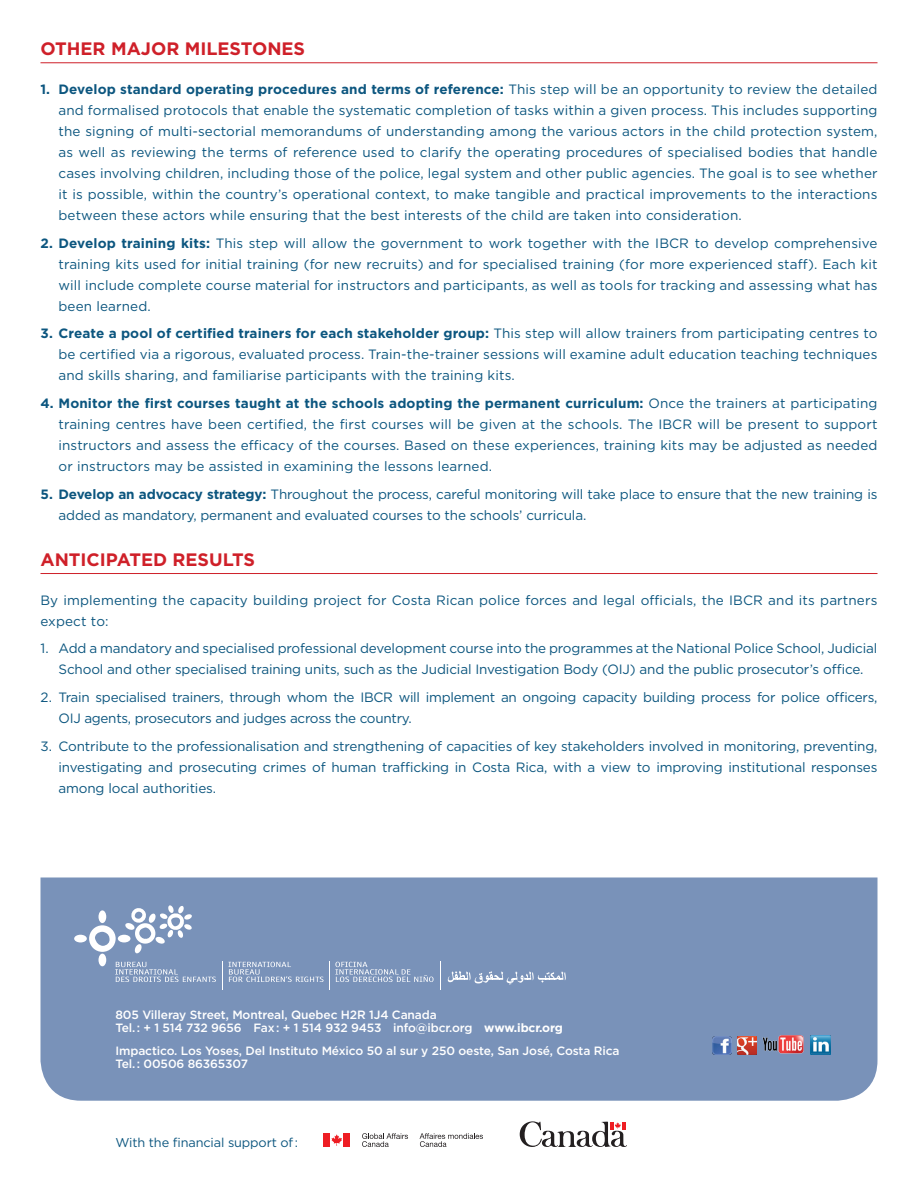
<style>
.page{position:relative;width:918px;height:1188px;background:#fff}
.page>*{position:absolute;margin:0;border:0;box-sizing:border-box;transform-origin:0 0}
.INTERTITRE_rouge{font:700 18px "Gotham";color:#cf2029}
.TEXTE_COURANT{font:13.5px/21px "Gotham";letter-spacing:-.01em;color:#0c567f;text-align:justify}
.TEXTE_COURANT-2{font:13.5px/21px "Gotham";letter-spacing:.01em;color:#0c567f}
.t1{font:12.75px "Gotham";letter-spacing:-.01em;color:#0c567f}
.t2{font:500 12px/13.5px "Gotham";letter-spacing:-.01em;color:#fff}
.s1{font-weight:700}
</style>
<div class="page">
<div style="left:40px;top:878px;width:838px;height:223px;background:#7992b9"></div>
<svg style="left:448px;top:971px;width:118px;height:14px;background:#96a9c8"></svg>
<svg style="left:89px;top:925px;width:27px;height:27px"></svg>
<div style="left:99px;top:910px;width:7px;height:13px;background:#fff;border-radius:50%"></div>
<div style="left:99px;top:954px;width:7px;height:12px;background:#fff;border-radius:50%"></div>
<div style="left:74px;top:935px;width:13px;height:7px;background:#fff;border-radius:50%"></div>
<div style="left:118px;top:935px;width:12px;height:7px;background:#fff;border-radius:50%"></div>
<svg style="left:125px;top:905px;width:67px;height:49px"></svg>
<svg style="left:115px;top:962px;width:101px;height:20px;background:#8ea3c4"></svg>
<svg style="left:222px;top:961px;width:102px;height:28px;background:#899fc1"></svg>
<svg style="left:330px;top:961px;width:104px;height:28px;background:#889ec1"></svg>
<svg style="left:440px;top:961px;width:1px;height:28px"></svg>
<img style="left:713px;top:1036px;width:18px;height:18px">
<img style="left:737px;top:1036px;width:19px;height:19px">
<img style="left:810px;top:1035px;width:20px;height:20px">
<img style="left:762px;top:1035px;width:43px;height:19px">
<hr style="left:40px;top:62px;width:838px;height:1px;background:#cf2029">
<hr style="left:40px;top:573px;width:838px;height:1px;background:#cf2029">
<svg style="left:520px;top:1121px;width:107px;height:26px"></svg>
<svg style="left:332px;top:1134px;width:10px;height:12px"></svg>
<div style="left:323px;top:1133px;width:7px;height:14px;background:#ee1d23"></div>
<div style="left:344px;top:1133px;width:6px;height:14px;background:#ee1d23"></div>
<svg style="left:420px;top:1133px;width:63px;height:14px"></svg>
<svg style="left:362px;top:1133px;width:46px;height:14px"></svg>
<p class="INTERTITRE_rouge" style="left:40px;top:37px;width:266px">OTHER MAJOR MILESTONES</p>
<p class="TEXTE_COURANT" style="left:58px;top:78px;width:821px;text-indent:-18px"><span class="s1">1. Develop standard operating procedures and terms of reference:</span> This step will be an opportunity to review the detailed and formalised protocols that enable the systematic completion of tasks within a given process. This includes supporting the signing of multi-sectorial memorandums of understanding among the various actors in the child protection system, as well as reviewing the terms of reference used to clarify the operating procedures of specialised bodies that handle cases involving children, including those of the police, legal system and other public agencies. The goal is to see whether it is possible, within the country’s operational context, to make tangible and practical improvements to the interactions between these actors while ensuring that the best interests of the child are taken into consideration.</p>
<p class="TEXTE_COURANT" style="left:58px;top:232px;width:821px;text-indent:-18px"><span class="s1">2. Develop training kits:</span> This step will allow the government to work together with the IBCR to develop comprehensive training kits used for initial training (for new recruits) and for specialised training (for more experienced staff). Each kit will include complete course material for instructors and participants, as well as tools for tracking and assessing what has been learned.</p>
<p class="TEXTE_COURANT" style="left:58px;top:323px;width:821px;text-indent:-18px"><span class="s1">3. Create a pool of certified trainers for each stakeholder group:</span> This step will allow trainers from participating centres to be certified via a rigorous, evaluated process. Train-the-trainer sessions will examine adult education teaching techniques and skills sharing, and familiarise participants with the training kits.</p>
<p class="TEXTE_COURANT" style="left:58px;top:393px;width:821px;text-indent:-18px"><span class="s1">4. Monitor the first courses taught at the schools adopting the permanent curriculum:</span> Once the trainers at participating training centres have been certified, the first courses will be given at the schools. The IBCR will be present to support instructors and assess the efficacy of the courses. Based on these experiences, training kits may be adjusted as needed or instructors may be assisted in examining the lessons learned.</p>
<p class="TEXTE_COURANT" style="left:58px;top:483px;width:820px;text-indent:-18px"><span class="s1">5. Develop an advocacy strategy:</span> Throughout the process, careful monitoring will take place to ensure that the new training is added as mandatory, permanent and evaluated courses to the schools’ curricula.</p>
<p class="INTERTITRE_rouge" style="left:40px;top:547px;width:216px">ANTICIPATED RESULTS</p>
<p class="TEXTE_COURANT-2" style="left:40px;top:589px;width:838px">By implementing the capacity building project for Costa Rican police forces and legal officials, the IBCR and its partners expect to:</p>
<p class="TEXTE_COURANT" style="left:40px;top:638px;width:838px;text-align:center">1. Add a mandatory and specialised professional development course into the programmes at the National Police School, Judicial<br>School and other specialised training units, such as the Judicial Investigation Body (OIJ) and the public prosecutor’s office.</p>
<p class="TEXTE_COURANT" style="left:58px;top:687px;width:821px;text-indent:-18px">2. Train specialised trainers, through whom the IBCR will implement an ongoing capacity building process for police officers,<br>OIJ agents, prosecutors and judges across the country.</p>
<p class="TEXTE_COURANT" style="left:58px;top:735px;width:821px;text-indent:-18px">3. Contribute to the professionalisation and strengthening of capacities of key stakeholders involved in monitoring, preventing, investigating and prosecuting crimes of human trafficking in Costa Rica, with a view to improving institutional responses among local authorities.</p>
<p class="t2" style="left:116px;top:1008px;width:449px">805 Villeray Street, Montreal, Quebec H2R 1J4 Canada<br>Tel. : + 1 514 732 9656 Fax : + 1 514 932 9453 info@ibcr.org <span class="s1">www.ibcr.org</span></p>
<p class="t2" style="left:116px;top:1044px;width:506px">Impactico. Los Yoses, Del Instituto México 50 al sur y 250 oeste, San José, Costa Rica<br>Tel. : 00506 86365307</p>
<p class="t1" style="left:116px;top:1134px;width:184px">With the financial support of :</p>
</div>
